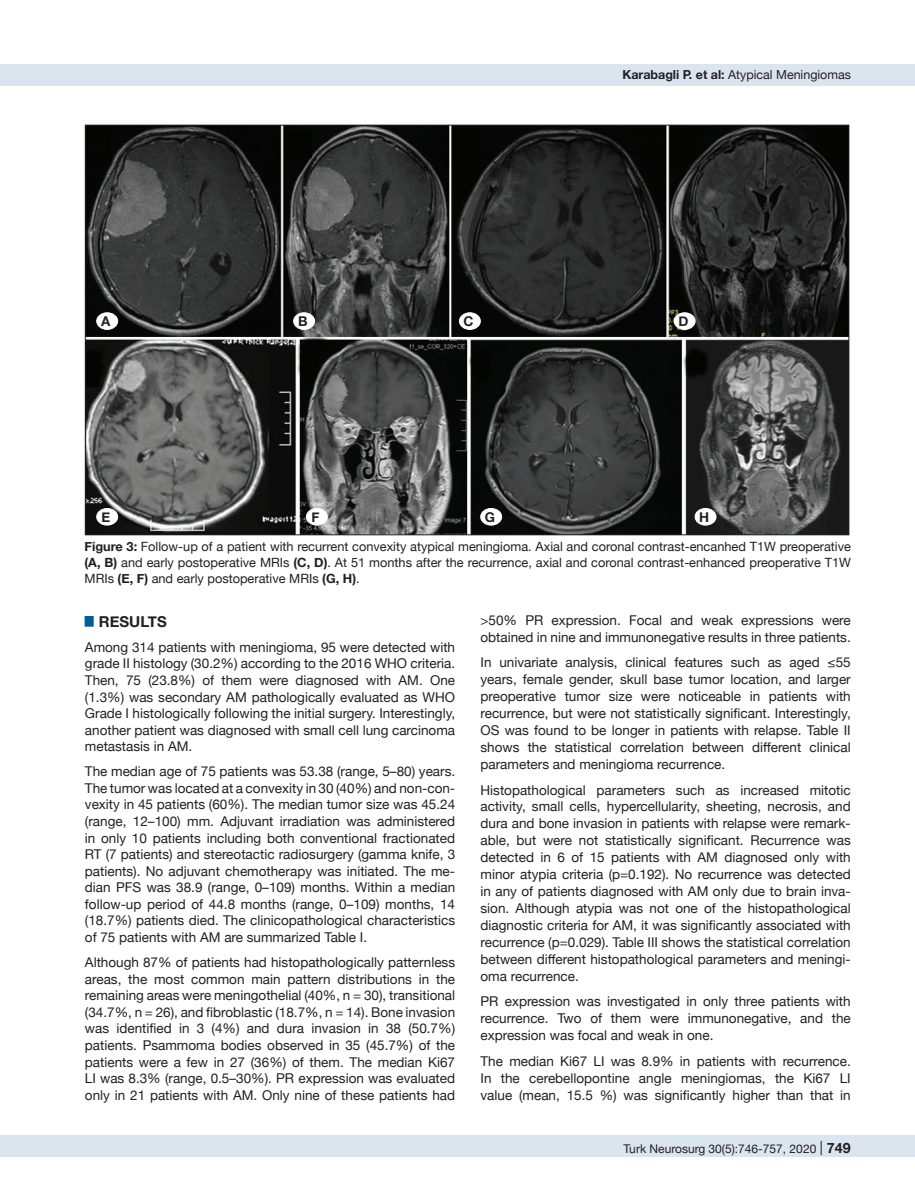
<style>
.page{position:relative;width:915px;height:1191px;background:#fff}
.page>*{position:absolute;margin:0;border:0;box-sizing:border-box;transform-origin:0 0}
.t1{font:700 15px "Helvetica Neue";color:#231f20}
.t2{font:13.5px/16.5px "Helvetica Neue";color:#231f20;text-align:justify}
.t3{font:700 13.5px "Helvetica Neue";color:#231f20}
.t4{font:12.75px/15.8px "Helvetica Neue";color:#231f20;text-align:justify}
.t5{font:12.45px "Helvetica Neue";color:#231f20}
.t6{font:12px "Helvetica Neue";color:#231f20}
.s1{font-weight:700}
.s2{font-size:14.25px}
.s3{font-weight:700;font-size:14.25px}
</style>
<div class="page">
<div style="left:0;top:1135px;width:914px;height:22px;background:#dbe5f0"></div>
<div style="left:0;top:64px;width:914px;height:21px;background:#dbe5f0"></div>
<img style="left:87px;top:127px;width:760px;height:406px">
<div style="left:97px;top:313px;width:21px;height:16px;background:#fff;border-radius:50%"></div>
<div style="left:96px;top:312px;width:22px;height:17px;border:1px solid #fff;border-radius:50%"></div>
<div style="left:293px;top:313px;width:21px;height:16px;background:#fff;border-radius:50%"></div>
<div style="left:293px;top:312px;width:21px;height:17px;border:1px solid #fff;border-radius:50%"></div>
<div style="left:459px;top:313px;width:21px;height:16px;background:#fff;border-radius:50%"></div>
<div style="left:459px;top:312px;width:21px;height:17px;border:1px solid #fff;border-radius:50%"></div>
<div style="left:97px;top:508px;width:21px;height:17px;background:#fff;border-radius:50%"></div>
<div style="left:96px;top:508px;width:22px;height:17px;border:1px solid #fff;border-radius:50%"></div>
<div style="left:306px;top:508px;width:21px;height:17px;background:#fff;border-radius:50%"></div>
<div style="left:306px;top:508px;width:21px;height:17px;border:1px solid #fff;border-radius:50%"></div>
<div style="left:480px;top:508px;width:21px;height:17px;background:#fff;border-radius:50%"></div>
<div style="left:480px;top:508px;width:21px;height:17px;border:1px solid #fff;border-radius:50%"></div>
<div style="left:694px;top:508px;width:21px;height:17px;background:#fff;border-radius:50%"></div>
<div style="left:694px;top:508px;width:22px;height:17px;border:1px solid #fff;border-radius:50%"></div>
<div style="left:674px;top:313px;width:20px;height:16px;background:#fff;border-radius:50%"></div>
<div style="left:673px;top:312px;width:22px;height:17px;border:1px solid #fff;border-radius:50%"></div>
<p class="t3" style="left:101px;top:311px;width:11px">A</p>
<p class="t3" style="left:298px;top:311px;width:11px">B</p>
<p class="t3" style="left:463px;top:311px;width:12px">C</p>
<p class="t5" style="left:622px;top:66px;width:230px"><span class="s1">Karabagli P. et al:</span> Atypical Meningiomas</p>
<p class="t3" style="left:678px;top:311px;width:12px">D</p>
<p class="t3" style="left:101px;top:506px;width:10px">E</p>
<p class="t3" style="left:311px;top:506px;width:10px">F</p>
<p class="t3" style="left:484px;top:506px;width:12px">G</p>
<p class="t3" style="left:699px;top:506px;width:12px">H</p>
<p class="t4" style="left:84px;top:539px;width:767px"><span class="s1">Figure 3:</span> Follow-up of a patient with recurrent convexity atypical meningioma. Axial and coronal contrast-encanhed T1W preoperative <span class="s1">(A, B)</span> and early postoperative MRIs <span class="s1">(C, D)</span>. At 51 months after the recurrence, axial and coronal contrast-enhanced preoperative T1W MRIs <span class="s1">(E, F)</span> and early postoperative MRIs <span class="s1">(G, H)</span>.</p>
<p class="t1" style="left:85px;top:609px;width:83px"><sup>█</sup> RESULTS</p>
<p class="t2" style="left:85px;top:639px;width:371px">Among 314 patients with meningioma, 95 were detected with grade II histology (30.2%) according to the 2016 WHO criteria.<br>Then, 75 (23.8%) of them were diagnosed with AM. One (1.3%) was secondary AM pathologically evaluated as WHO Grade I histologically following the initial surgery. Interestingly, another patient was diagnosed with small cell lung carcinoma metastasis in AM.</p>
<p class="t2" style="left:85px;top:764px;width:371px">The median age of 75 patients was 53.38 (range, 5–80) years.<br>The tumor was located at a convexity in 30 (40%) and non-con&shy;vexity in 45 patients (60%). The median tumor size was 45.24 (range, 12–100) mm. Adjuvant irradiation was administered in only 10 patients including both conventional fractionated RT (7 patients) and stereotactic radiosurgery (gamma knife, 3 patients). No adjuvant chemotherapy was initiated. The me&shy;dian PFS was 38.9 (range, 0–109) months. Within a median follow-up period of 44.8 months (range, 0–109) months, 14 (18.7%) patients died. The clinicopathological characteristics of 75 patients with AM are summarized Table I.</p>
<p class="t2" style="left:85px;top:954px;width:371px">Although 87% of patients had histopathologically patternless areas, the most common main pattern distributions in the remaining areas were meningothelial (40%, n = 30), transitional (34.7%, n = 26), and fibroblastic (18.7%, n = 14). Bone invasion was identified in 3 (4%) and dura invasion in 38 (50.7%) patients. Psammoma bodies observed in 35 (45.7%) of the patients were a few in 27 (36%) of them. The median Ki67<br>LI was 8.3% (range, 0.5–30%). PR expression was evaluated only in 21 patients with AM. Only nine of these patients had</p>
<p class="t2" style="left:480px;top:612px;width:371px;line-height:17px">&gt;50% PR expression. Focal and weak expressions were obtained in nine and immunonegative results in three patients.</p>
<p class="t2" style="left:480px;top:655px;width:371px;line-height:17px">In univariate analysis, clinical features such as aged ≤55 years, female gender, skull base tumor location, and larger preoperative tumor size were noticeable in patients with recurrence, but were not statistically significant. Interestingly, OS was found to be longer in patients with relapse. Table II shows the statistical correlation between different clinical parameters and meningioma recurrence.</p>
<p class="t2" style="left:480px;top:782px;width:371px;line-height:17px">Histopathological parameters such as increased mitotic activity, small cells, hypercellularity, sheeting, necrosis, and dura and bone invasion in patients with relapse were remark&shy;able, but were not statistically significant. Recurrence was detected in 6 of 15 patients with AM diagnosed only with minor atypia criteria (p=0.192). No recurrence was detected in any of patients diagnosed with AM only due to brain inva&shy;sion. Although atypia was not one of the histopathological diagnostic criteria for AM, it was significantly associated with recurrence (p=0.029). Table III shows the statistical correlation between different histopathological parameters and meningi&shy;oma recurrence.</p>
<p class="t2" style="left:480px;top:994px;width:371px;line-height:17px">PR expression was investigated in only three patients with recurrence. Two of them were immunonegative, and the expression was focal and weak in one.</p>
<p class="t2" style="left:480px;top:1053px;width:371px;line-height:17px">The median Ki67 LI was 8.9% in patients with recurrence.<br>In the cerebellopontine angle meningiomas, the Ki67 LI value (mean, 15.5 %) was significantly higher than that in</p>
<p class="t6" style="left:623px;top:1140px;width:250px">Turk Neurosurg 30(5):746-757, 2020 <span class="s2">|</span> <span class="s3">749749</span></p>
</div>
